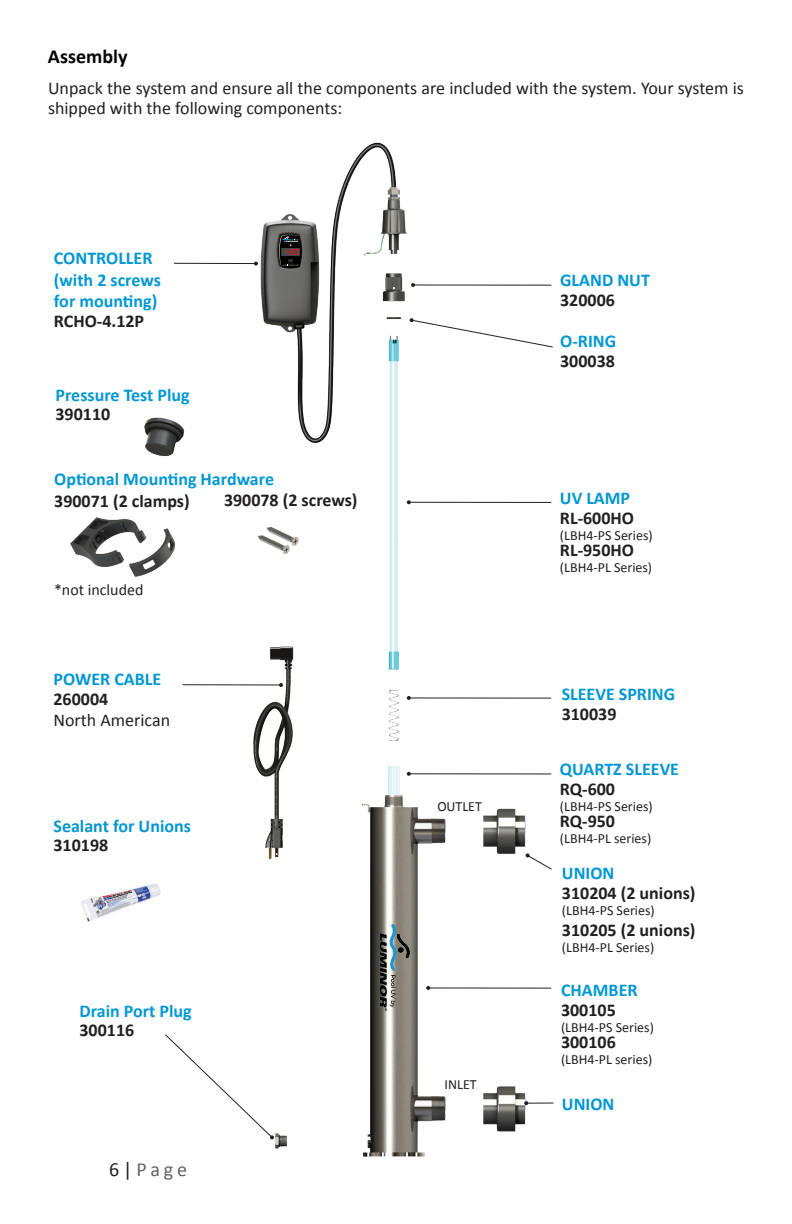
<style>
.page{position:relative;width:792px;height:1224px;background:#fff}
.page>*{position:absolute;margin:0;border:0;box-sizing:border-box;transform-origin:0 0}
.t1{font:700 20px "Calibri";color:#040503}
.t2{font:20px "Calibri";color:#636366}
.t3{font:700 18px/21.6px "Calibri";color:#0097d2}
.t4{font:700 18px "Calibri";color:#231f20}
.t5{font:18px/20.6px "Calibri";color:#231f20}
.t6{font:16px "Calibri";color:#231f20}
.t7{font:14px "Calibri";color:#231f20}
.s1{color:#231f20}
</style>
<div class="page">
<img style="left:81px;top:883px;width:79px;height:39px">
<hr style="left:183px;top:684px;width:98px;height:2px;background:#231f20">
<hr style="left:174px;top:263px;width:82px;height:1px;background:#231f20">
<svg style="left:165px;top:1034px;width:56px;height:55px"></svg>
<img style="left:144px;top:417px;width:41px;height:40px">
<img style="left:70px;top:517px;width:106px;height:60px">
<img style="left:221px;top:142px;width:333px;height:1015px">
<svg style="left:280px;top:235px;width:22px;height:33px"></svg>
<img style="left:282px;top:248px;width:18px;height:8px">
<img style="left:381px;top:924px;width:28px;height:87px">
<img style="left:257px;top:521px;width:47px;height:37px">
<svg style="left:524px;top:1101px;width:29px;height:4px"></svg>
<hr style="left:428px;top:987px;width:123px;height:2px;background:#231f20">
<svg style="left:426px;top:986px;width:4px;height:4px"></svg>
<p class="t1" style="left:48px;top:42px;width:81px">Assembly</p>
<p class="t5" style="left:48px;top:77px;width:697px">Unpack the system and ensure all the components are included with the system. Your system is shipped with the following components:</p>
<p class="t3" style="left:54px;top:247px;width:108px">CONTROLLER (with 2 screws for mounting)</p>
<p class="t4" style="left:54px;top:308px;width:92px">RCHO-4.12P</p>
<p class="t3" style="left:56px;top:383px;width:136px">Pressure Test Plug</p>
<p class="t4" style="left:56px;top:402px;width:56px">390110</p>
<p class="t3" style="left:54px;top:468px;width:221px">Optional Mounting Hardware</p>
<p class="t4" style="left:54px;top:488px;width:137px">390071 (2 clamps)</p>
<p class="t4" style="left:224px;top:488px;width:135px">390078 (2 screws)</p>
<p class="t6" style="left:54px;top:578px;width:91px">*not included</p>
<p class="t3" style="left:54px;top:668px;width:109px">POWER CABLE</p>
<p class="t4" style="left:54px;top:686px;width:56px">260004</p>
<p class="t5" style="left:54px;top:710px;width:118px">North American</p>
<p class="t3" style="left:54px;top:814px;width:139px">Sealant for Unions</p>
<p class="t4" style="left:54px;top:833px;width:56px">310198</p>
<p class="t3" style="left:80px;top:999px;width:114px">Drain Port Plug</p>
<p class="t4" style="left:80px;top:1018px;width:56px">300116</p>
<p class="t2" style="left:109px;top:1155px;width:80px"><span class="s1">6|</span>Page</p>
<p class="t7" style="left:437px;top:796px;width:46px">OUTLET</p>
<p class="t7" style="left:445px;top:1075px;width:34px">INLET</p>
<p class="t3" style="left:560px;top:269px;width:91px">GLAND NUT</p>
<p class="t4" style="left:560px;top:287px;width:56px">320006</p>
<p class="t3" style="left:560px;top:330px;width:57px">O-RING</p>
<p class="t4" style="left:560px;top:348px;width:56px">300038</p>
<p class="t3" style="left:560px;top:486px;width:72px">UV LAMP</p>
<p class="t4" style="left:560px;top:505px;width:76px">RL-600HO</p>
<p class="t7" style="left:560px;top:525px;width:94px">(LBH4-PS Series)</p>
<p class="t4" style="left:560px;top:537px;width:76px">RL-950HO</p>
<p class="t7" style="left:560px;top:557px;width:94px">(LBH4-PL Series)</p>
<p class="t3" style="left:562px;top:683px;width:115px">SLEEVE SPRING</p>
<p class="t4" style="left:562px;top:701px;width:56px">310039</p>
<p class="t3" style="left:560px;top:757px;width:121px">QUARTZ SLEEVE</p>
<p class="t4" style="left:560px;top:776px;width:57px">RQ-600</p>
<p class="t7" style="left:560px;top:796px;width:94px">(LBH4-PS Series)</p>
<p class="t4" style="left:560px;top:808px;width:57px">RQ-950</p>
<p class="t7" style="left:560px;top:828px;width:93px">(LBH4-PL series)</p>
<p class="t3" style="left:562px;top:862px;width:54px">UNION</p>
<p class="t4" style="left:562px;top:880px;width:135px">310204 (2 unions)</p>
<p class="t7" style="left:562px;top:900px;width:94px">(LBH4-PS Series)</p>
<p class="t4" style="left:562px;top:918px;width:135px">310205 (2 unions)</p>
<p class="t7" style="left:562px;top:938px;width:94px">(LBH4-PL Series)</p>
<p class="t3" style="left:561px;top:979px;width:78px">CHAMBER</p>
<p class="t4" style="left:561px;top:997px;width:56px">300105</p>
<p class="t7" style="left:561px;top:1018px;width:94px">(LBH4-PS Series)</p>
<p class="t4" style="left:561px;top:1029px;width:56px">300106</p>
<p class="t7" style="left:561px;top:1050px;width:93px">(LBH4-PL series)</p>
<p class="t3" style="left:562px;top:1093px;width:54px">UNION</p>
</div>
